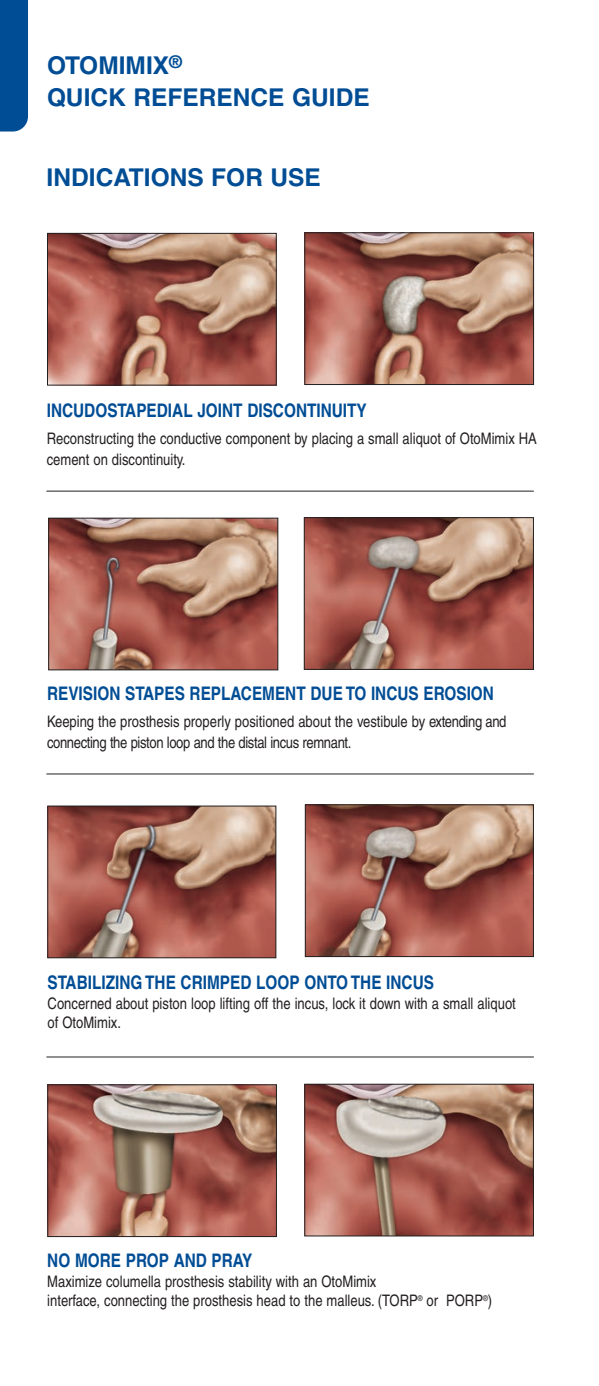
<style>
.page{position:relative;width:599px;height:1386px;background:#fff}
.page>*{position:absolute;margin:0;border:0;box-sizing:border-box;transform-origin:0 0}
.t1{font:700 24.5px/31.5px "Helvetica LT";color:#014d95}
.t2{font:700 condensed 18.72px "Helvetica LT";color:#014d95}
.t3{font:condensed 15.92px/19.1px "Helvetica LT";color:#231f20}
.t4{font:condensed 15.92px/21.2px "Helvetica LT";letter-spacing:-.025em;color:#231f20}
</style>
<div class="page">
<img style="left:49px;top:235px;width:225px;height:149px">
<div style="left:47px;top:233px;width:229px;height:153px;border:1px solid #231f20"></div>
<div style="left:0;top:0;width:28px;height:132px;background:#014d95"></div>
<img style="left:306px;top:234px;width:226px;height:149px">
<div style="left:304px;top:232px;width:230px;height:153px;border:1px solid #231f20"></div>
<img style="left:50px;top:520px;width:226px;height:148px">
<div style="left:48px;top:518px;width:230px;height:152px;border:1px solid #231f20"></div>
<img style="left:306px;top:519px;width:225px;height:149px">
<div style="left:304px;top:517px;width:229px;height:153px;border:1px solid #231f20"></div>
<img style="left:49px;top:808px;width:225px;height:148px">
<div style="left:47px;top:806px;width:229px;height:152px;border:1px solid #231f20"></div>
<img style="left:307px;top:806px;width:224px;height:149px">
<div style="left:305px;top:804px;width:228px;height:153px;border:1px solid #231f20"></div>
<img style="left:306px;top:1086px;width:225px;height:148px">
<div style="left:304px;top:1084px;width:229px;height:152px;border:1px solid #231f20"></div>
<img style="left:49px;top:1086px;width:226px;height:149px">
<div style="left:47px;top:1084px;width:230px;height:153px;border:1px solid #231f20"></div>
<hr style="left:46px;top:1057px;width:487px;height:1px;background:#231f20">
<hr style="left:46px;top:774px;width:487px;height:1px;background:#231f20">
<hr style="left:46px;top:491px;width:487px;height:1px;background:#231f20">
<h1 class="t1" style="left:47px;top:52px;width:324px">OTOMIMIX<sup>®<br></sup>QUICK REFERENCE GUIDE</h1>
<h1 class="t1" style="left:47px;top:164px;width:276px">INDICATIONS FOR USE</h1>
<p class="t2" style="left:47px;top:404px;width:321px">INCUDOSTAPEDIAL JOINT DISCONTINUITY</p>
<p class="t3" style="left:47px;top:429px;width:491px;line-height:21.2px">Reconstructing the conductive component by placing a small aliquot of OtoMimix HA cement on discontinuity.</p>
<p class="t2" style="left:47px;top:687px;width:448px">REVISION STAPES REPLACEMENT DUE TO INCUS EROSION</p>
<p class="t4" style="left:47px;top:712px;width:461px">Keeping the prosthesis properly positioned about the vestibule by extending and connecting the piston loop and the distal incus remnant.</p>
<p class="t2" style="left:48px;top:976px;width:388px">STABILIZING THE CRIMPED LOOP ONTO THE INCUS</p>
<p class="t3" style="left:48px;top:996px;width:469px">Concerned about piston loop lifting off the incus, lock it down with a small aliquot of OtoMimix.</p>
<p class="t2" style="left:47px;top:1254px;width:206px">NO MORE PROP AND PRAY</p>
<p class="t3" style="left:47px;top:1274px;width:446px">Maximize columella prosthesis stability with an OtoMimix<br>interface, connecting the prosthesis head to the malleus. (TORP<sup>®</sup> or PORP<sup>®</sup>)</p>
</div>
